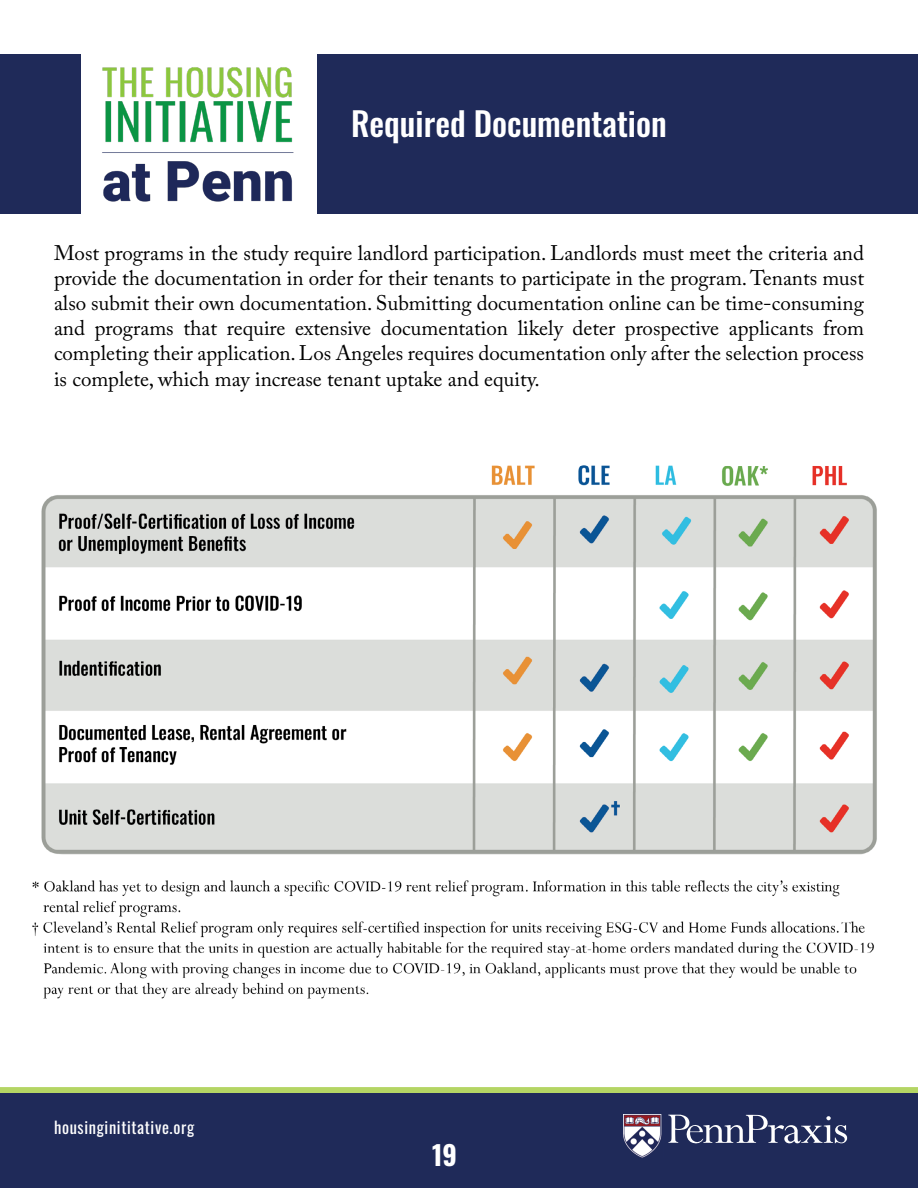
<style>
.page{position:relative;width:918px;height:1188px;background:#fff}
.page>*{position:absolute;margin:0;border:0;box-sizing:border-box;transform-origin:0 0}
.t1{font:500 33px "Oswald";color:#fff}
.t2{font:700 27px "Oswald";color:#fff}
.t3{font:21px/25.2px "Adobe Caslon Pro";color:#000;text-align:justify}
.t4{font:16.5px "Oswald";letter-spacing:.04em;color:#fff}
</style>
<div class="page">
<div style="left:318px;top:54px;width:600px;height:160px;background:#1f2a59"></div>
<div style="left:0;top:54px;width:81px;height:160px;background:#1f2a59"></div>
<div style="left:0;top:1087px;width:918px;height:6px;background:#b4d564"></div>
<div style="left:0;top:1093px;width:918px;height:95px;background:#1f2a59"></div>
<img style="left:102px;top:67px;width:192px;height:135px">
<svg style="left:668px;top:1115px;width:179px;height:29px"></svg>
<img style="left:623px;top:1115px;width:39px;height:43px">
<img style="left:32px;top:465px;width:845px;height:534px">
<h1 class="t1" style="left:351px;top:106px;width:317px">Required Documentation</h1>
<p class="t3" style="left:54px;top:240px;width:812px">Most programs in the study require landlord participation. Landlords must meet the criteria and provide the documentation in order for their tenants to participate in the program. Tenants must also submit their own documentation. Submitting documentation online can be time-consuming and programs that require extensive documentation likely deter prospective applicants from completing their application. Los Angeles requires documentation only after the selection process is complete, which may increase tenant uptake and equity.</p>
<p class="t4" style="left:54px;top:1113px;width:142px">housinginititative.org</p>
<p class="t2" style="left:432px;top:1141px;width:27px">19</p>
</div>
